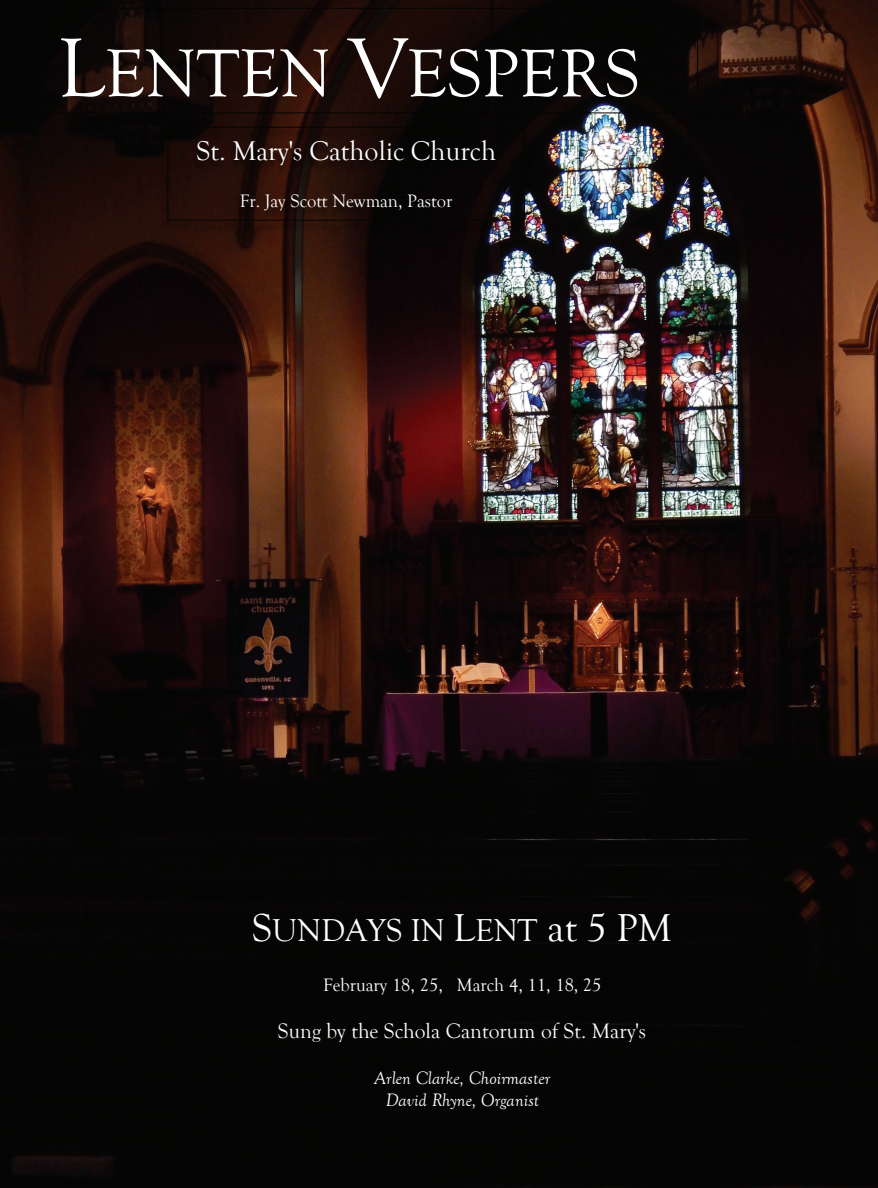
<style>
.page{position:relative;width:878px;height:1188px;background:#fff}
.page>*{position:absolute;margin:0;border:0;box-sizing:border-box;transform-origin:0 0}
.t1{font:69.6px "Goudy Old Style T";color:#fff}
.t2{font:32.55px "Goudy Old Style T";letter-spacing:-.005em;color:#fff}
.t3{font:27.75px "Goudy Old Style T";letter-spacing:.005em;color:#fff}
.t4{font:21.45px "Goudy Old Style T";color:#fff}
.t5{font:18.45px "Goudy Old Style T";color:#fff}
.t6{font:italic 18.45px/22.2px "Goudy Old Style T";letter-spacing:.005em;color:#fff;text-align:center}
.s1{font-size:86.25px}
.s2{font-size:40.05px}
</style>
<div class="page">
<img style="left:1px;top:0;width:877px;height:1188px">
<div style="left:2px;top:8px;width:696px;height:105px;border:1px solid #040503"></div>
<img style="left:161px;top:126px;width:370px;height:108px">
<img style="left:162px;top:133px;width:369px;height:94px">
<div style="left:167px;top:127px;width:358px;height:94px;border:1px solid #040503"></div>
<img style="left:168px;top:133px;width:356px;height:81px">
<div style="left:86px;top:898px;width:755px;height:223px;border:1px solid #040503"></div>
<h1 class="t1" style="left:58px;top:35px;width:584px"><span class="s1">L</span>ENTEN <span class="s1">V</span>ESPERS</h1>
<h3 class="t3" style="left:196px;top:136px;width:301px">St. Mary's Catholic Church</h3>
<p class="t5" style="left:240px;top:190px;width:214px">Fr. Jay Scott Newman, Pastor</p>
<h2 class="t2" style="left:252px;top:913px;width:421px"><span class="s2">S</span>UNDAYS IN <span class="s2">L</span>ENT <span class="s2">at 5 PM</span></h2>
<p class="t5" style="left:323px;top:975px;width:280px">February 18, 25, March 4, 11, 18, 25</p>
<p class="t4" style="left:278px;top:1020px;width:369px">Sung by the Schola Cantorum of St. Mary's</p>
<p class="t6" style="left:374px;top:1067px;width:177px">Arlen Clarke, Choirmaster<br>David Rhyne, Organist</p>
</div>
